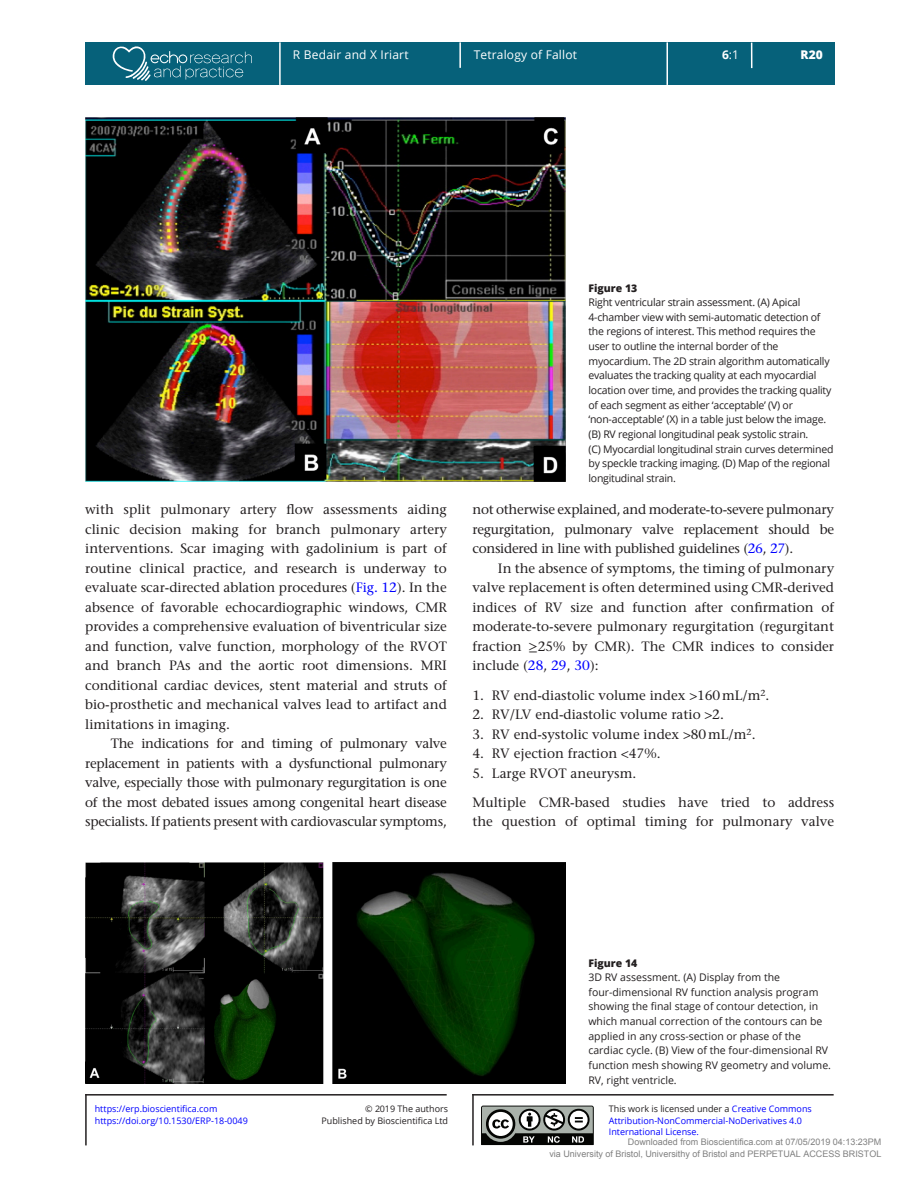
<style>
.page{position:relative;width:919px;height:1187px;background:#fff}
.page>*{position:absolute;margin:0;border:0;box-sizing:border-box;transform-origin:0 0}
.TXT{font:500 13.5px/19.5px "Stone Serif Std";color:#231f20;text-align:justify}
.TXI{font:500 13.5px/19.5px "Stone Serif Std";letter-spacing:-.02em;color:#231f20;text-align:justify}
.t1{font:12px "Open Sans";letter-spacing:.015em;color:#fff}
.t2{font:800 12px "Open Sans";color:#fff}
.FC{font:10.5px/14.7px "Open Sans";letter-spacing:-.02em;color:#231f20}
.FC-2{font:10.5px/14.7px "Open Sans";color:#231f20}
.FC-3{font:800 10.5px "Open Sans";color:#231f20}
.t3{font:9px/11.1px "Open Sans";color:#00f}
.t4{font:9px/12px "Arial";color:#808080;text-align:right}
.t5{font:9px/11.9px "Open Sans";color:#231f20;text-align:right}
.s1{font-weight:700}
.s2{color:#00f}
.s3{font-family:"STIX General";font-weight:400}
.s4{color:#231f20}
</style>
<div class="page">
<div style="left:85px;top:42px;width:749px;height:43px;background:#06617a"></div>
<hr style="left:666px;top:42px;width:2px;height:43px;background:#fff">
<hr style="left:279px;top:42px;width:1px;height:43px;background:#fff">
<hr style="left:459px;top:42px;width:2px;height:26px;background:#fff">
<hr style="left:750px;top:43px;width:2px;height:25px;background:#fff">
<svg style="left:113px;top:46px;width:139px;height:35px"></svg>
<img style="left:85px;top:118px;width:481px;height:363px">
<img style="left:85px;top:862px;width:481px;height:221px">
<svg style="left:481px;top:1105px;width:113px;height:40px"></svg>
<hr style="left:85px;top:1093px;width:361px;height:2px;background:#231f20">
<hr style="left:472px;top:1093px;width:361px;height:2px;background:#231f20">
<hr style="left:472px;top:1093px;width:1px;height:52px;background:#231f20">
<hr style="left:85px;top:1093px;width:2px;height:52px;background:#231f20">
<p class="t1" style="left:293px;top:47px;width:117px">R Bedair and X Iriart</p>
<p class="t1" style="left:473px;top:47px;width:105px">Tetralogy of Fallot</p>
<p class="t1" style="left:722px;top:47px;width:18px"><span class="s1">6</span>:1</p>
<p class="t2" style="left:800px;top:46px;width:24px">R20</p>
<p class="TXT" style="left:85px;top:500px;width:363px">with split pulmonary artery flow assessments aiding clinic decision making for branch pulmonary artery interventions. Scar imaging with gadolinium is part of routine clinical practice, and research is underway to evaluate scar-directed ablation procedures (<span class="s2">Fig. 12</span>). In the absence of favorable echocardiographic windows, CMR provides a comprehensive evaluation of biventricular size and function, valve function, morphology of the RVOT and branch PAs and the aortic root dimensions. MRI conditional cardiac devices, stent material and struts of bio-prosthetic and mechanical valves lead to artifact and limitations in imaging.</p>
<p class="TXI" style="left:85px;top:734px;width:363px;text-indent:26px">The indications for and timing of pulmonary valve replacement in patients with a dysfunctional pulmonary valve, especially those with pulmonary regurgitation is one of the most debated issues among congenital heart disease specialists. If patients present with cardiovascular symptoms,</p>
<p class="FC-3" style="left:588px;top:280px;width:50px">Figure 13</p>
<p class="FC" style="left:588px;top:295px;width:246px">Right ventricular strain assessment. (A) Apical 4-chamber view with semi-automatic detection of the regions of interest. This method requires the user to outline the internal border of the myocardium. The 2D strain algorithm automatically evaluates the tracking quality at each myocardial location over time, and provides the tracking quality of each segment as either ‘acceptable’ (V) or ‘non-acceptable’ (X) in a table just below the image. (B) RV regional longitudinal peak systolic strain.<br>(C) Myocardial longitudinal strain curves determined by speckle tracking imaging. (D) Map of the regional longitudinal strain.</p>
<p class="TXI" style="left:472px;top:500px;width:363px">not otherwise explained, and moderate-to-severe pulmonary regurgitation, pulmonary valve replacement should be considered in line with published guidelines (<span class="s2">26</span>, <span class="s2">27</span>).</p>
<p class="TXI" style="left:472px;top:558px;width:363px;text-indent:26px">In the absence of symptoms, the timing of pulmonary valve replacement is often determined using CMR-derived indices of RV size and function after confirmation of moderate-to-severe pulmonary regurgitation (regurgitant fraction <span class="s3">≥</span>25% by CMR). The CMR indices to consider include (<span class="s2">28</span>, <span class="s2">29</span>, <span class="s2">30</span>):</p>
<p class="TXT" style="left:472px;top:685px;width:298px">1. RV end-diastolic volume index &gt;160mL/m<sup>2</sup>.</p>
<p class="TXT" style="left:472px;top:704px;width:253px">2. RV/LV end-diastolic volume ratio &gt;2.</p>
<p class="TXT" style="left:472px;top:724px;width:284px">3. RV end-systolic volume index &gt;80mL/m<sup>2</sup>.</p>
<p class="TXT" style="left:472px;top:743px;width:190px">4. RV ejection fraction &lt;47%.</p>
<p class="TXT" style="left:472px;top:763px;width:165px">5. Large RVOT aneurysm.</p>
<p class="TXT" style="left:472px;top:792px;width:363px">Multiple CMR-based studies have tried to address the question of optimal timing for pulmonary valve</p>
<p class="t3" style="left:95px;top:1103px;width:124px">https://erp.bioscientifica.com</p>
<p class="t5" style="left:321px;top:1102px;width:128px">© 2019 The authors<br>Published by Bioscientifica Ltd</p>
<p class="t3" style="left:95px;top:1114px;width:154px">https://doi.org/10.1530/ERP-18-0049</p>
<p class="FC-3" style="left:588px;top:954px;width:50px">Figure 14</p>
<p class="FC-2" style="left:588px;top:969px;width:244px">3D RV assessment. (A) Display from the four-dimensional RV function analysis program showing the final stage of contour detection, in which manual correction of the contours can be applied in any cross-section or phase of the cardiac cycle. (B) View of the four-dimensional RV function mesh showing RV geometry and volume.<br>RV, right ventricle.</p>
<p class="t3" style="left:608px;top:1103px;width:204px"><span class="s4">This work is licensed under a</span> Creative Commons<br>Attribution-NonCommercial-NoDerivatives 4.0<br>International License.</p>
<p class="t4" style="left:549px;top:1136px;width:333px">Downloaded from Bioscientifica.com at 07/05/2019 04:13:23PM<br>via University of Bristol, Universithy of Bristol and PERPETUAL ACCESS BRISTOL</p>
</div>
